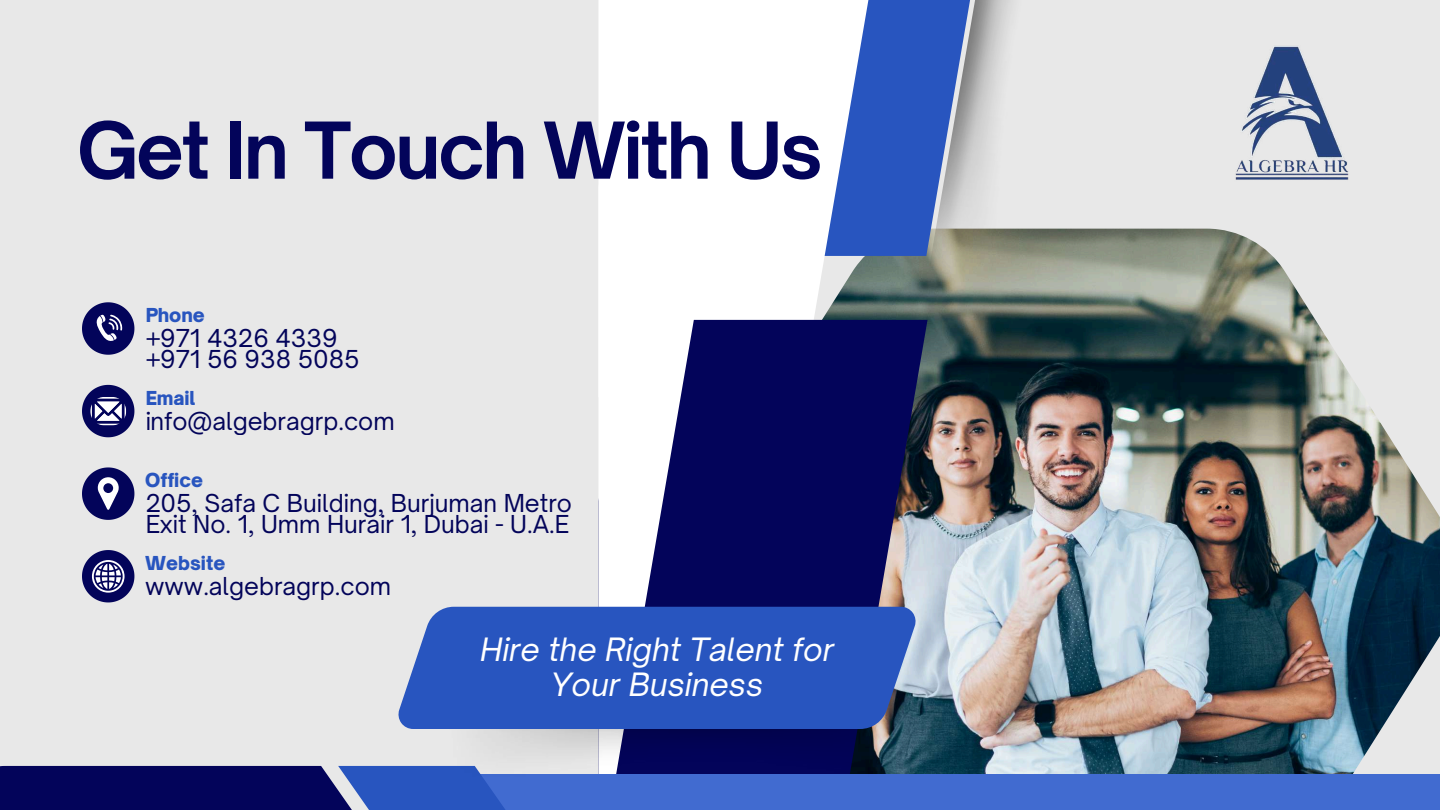
<style>
.page{position:relative;width:1440px;height:810px;background:#e8e8e8}
.page>*{position:absolute;margin:0;border:0;box-sizing:border-box;transform-origin:0 0}
.t1{font:700 74.9px "Open Sauce One";letter-spacing:-.035em;color:#03045a}
.t2{font:italic 30.8px/34.6px "Open Sauce One";color:#fff;text-align:center}
.t3{font:23.7px/20.7px "Open Sauce One";color:#03045a}
.t4{font:900 18.4px "Open Sauce One";color:#2855bf}
</style>
<div class="page">
<img style="left:878px;top:229px;width:562px;height:545px">
<div style="left:878px;top:0;width:50px;height:256px;background:#2855bf"></div>
<svg style="left:598px;top:0;width:280px;height:320px;background:#dce3f0"></svg>
<svg style="left:731px;top:320px;width:197px;height:454px;background:#171a61"></svg>
<svg style="left:598px;top:102px;width:133px;height:505px;background:#bcbcd3"></svg>
<img style="left:928px;top:0;width:156px;height:285px">
<div style="left:429px;top:774px;width:1011px;height:36px;background:#416bd0"></div>
<svg style="left:0;top:766px;width:505px;height:44px;background:#142078"></svg>
<img style="left:446px;top:729px;width:422px;height:60px">
<div style="left:398px;top:607px;width:518px;height:122px;background:#2855bf"></div>
<svg style="left:82px;top:550px;width:52px;height:52px"></svg>
<svg style="left:82px;top:302px;width:52px;height:53px"></svg>
<svg style="left:82px;top:385px;width:52px;height:52px"></svg>
<svg style="left:82px;top:467px;width:52px;height:53px"></svg>
<img style="left:1235px;top:46px;width:114px;height:134px">
<h1 class="t1" style="left:77px;top:104px;width:747px">Get In Touch With Us</h1>
<p class="t4" style="left:145px;top:304px;width:61px">Phone</p>
<p class="t3" style="left:145px;top:328px;width:216px">+971 4326 4339 +971 56 938 5085</p>
<p class="t4" style="left:145px;top:386px;width:52px">Email</p>
<p class="t3" style="left:145px;top:410px;width:251px">info@algebragrp.com</p>
<p class="t4" style="left:145px;top:469px;width:59px">Office</p>
<p class="t3" style="left:145px;top:493px;width:428px">205, Safa C Building, Burjuman Metro<br>Exit No. 1, Umm Hurair 1, Dubai - U.A.E</p>
<p class="t4" style="left:145px;top:551px;width:82px">Website</p>
<p class="t3" style="left:145px;top:576px;width:247px">www.algebragrp.com</p>
<p class="t2" style="left:480px;top:632px;width:355px">Hire the Right Talent for<br>Your Business</p>
</div>
